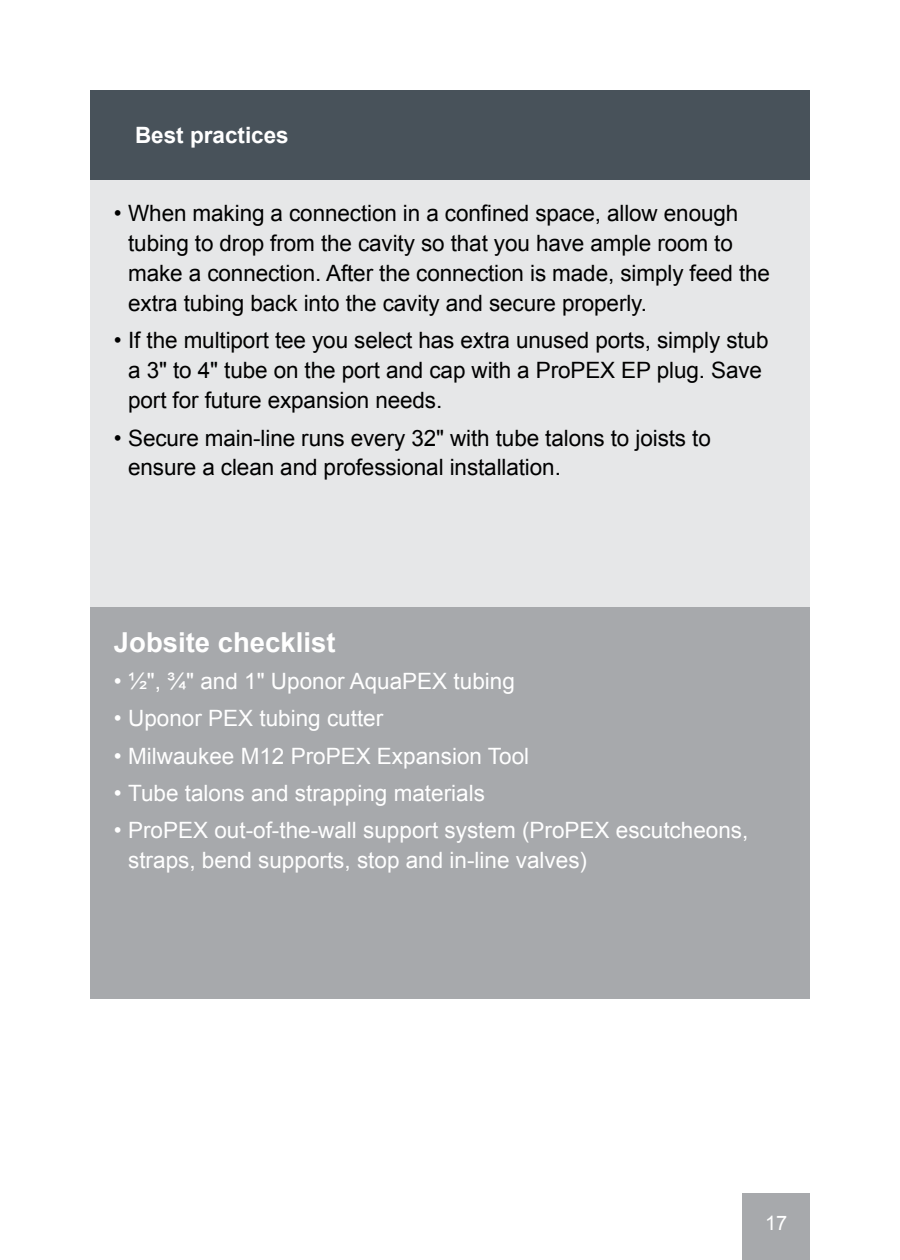
<style>
.page{position:relative;width:900px;height:1260px;background:#fff}
.page>*{position:absolute;margin:0;border:0;box-sizing:border-box;transform-origin:0 0}
.t1{font:700 27.5px "Arial";color:#fff}
.t2{font:22.5px/30px "Arial";letter-spacing:-.005em;color:#000}
.t3{font:22.5px/30px "Arial";color:#fff}
.t4{font:700 22.5px "Arial";color:#fff}
.t5{font:20px "Arial";color:#fff}
</style>
<div class="page">
<div style="left:742px;top:1193px;width:68px;height:67px;background:#a7a9ac"></div>
<div style="left:90px;top:179px;width:720px;height:428px;background:#e6e7e8"></div>
<div style="left:90px;top:607px;width:720px;height:392px;background:#a7a9ac"></div>
<div style="left:90px;top:90px;width:720px;height:90px;background:#48525a"></div>
<p class="t4" style="left:135px;top:120px;width:155px">Best practices</p>
<p class="t2" style="left:128px;top:199px;width:643px;text-indent:-14px">• When making a connection in a confined space, allow enough tubing to drop from the cavity so that you have ample room to make a connection. After the connection is made, simply feed the extra tubing back into the cavity and secure properly.</p>
<p class="t2" style="left:128px;top:326px;width:642px;text-indent:-14px">• If the multiport tee you select has extra unused ports, simply stub a 3" to 4" tube on the port and cap with a ProPEX EP plug. Save port for future expansion needs.</p>
<p class="t2" style="left:128px;top:423px;width:584px;text-indent:-14px">• Secure main-line runs every 32" with tube talons to joists to ensure a clean and professional installation.</p>
<p class="t1" style="left:114px;top:625px;width:223px">Jobsite checklist</p>
<p class="t3" style="left:114px;top:667px;width:402px">• ½", ¾" and 1" Uponor AquaPEX tubing</p>
<p class="t3" style="left:114px;top:704px;width:271px">• Uponor PEX tubing cutter</p>
<p class="t3" style="left:114px;top:741px;width:417px">• Milwaukee M12 ProPEX Expansion Tool</p>
<p class="t3" style="left:114px;top:778px;width:373px">• Tube talons and strapping materials</p>
<p class="t3" style="left:128px;top:815px;width:622px;text-indent:-14px">• ProPEX out-of-the-wall support system (ProPEX escutcheons, straps, bend supports, stop and in-line valves)</p>
<p class="t5" style="left:765px;top:1210px;width:24px">17</p>
</div>
